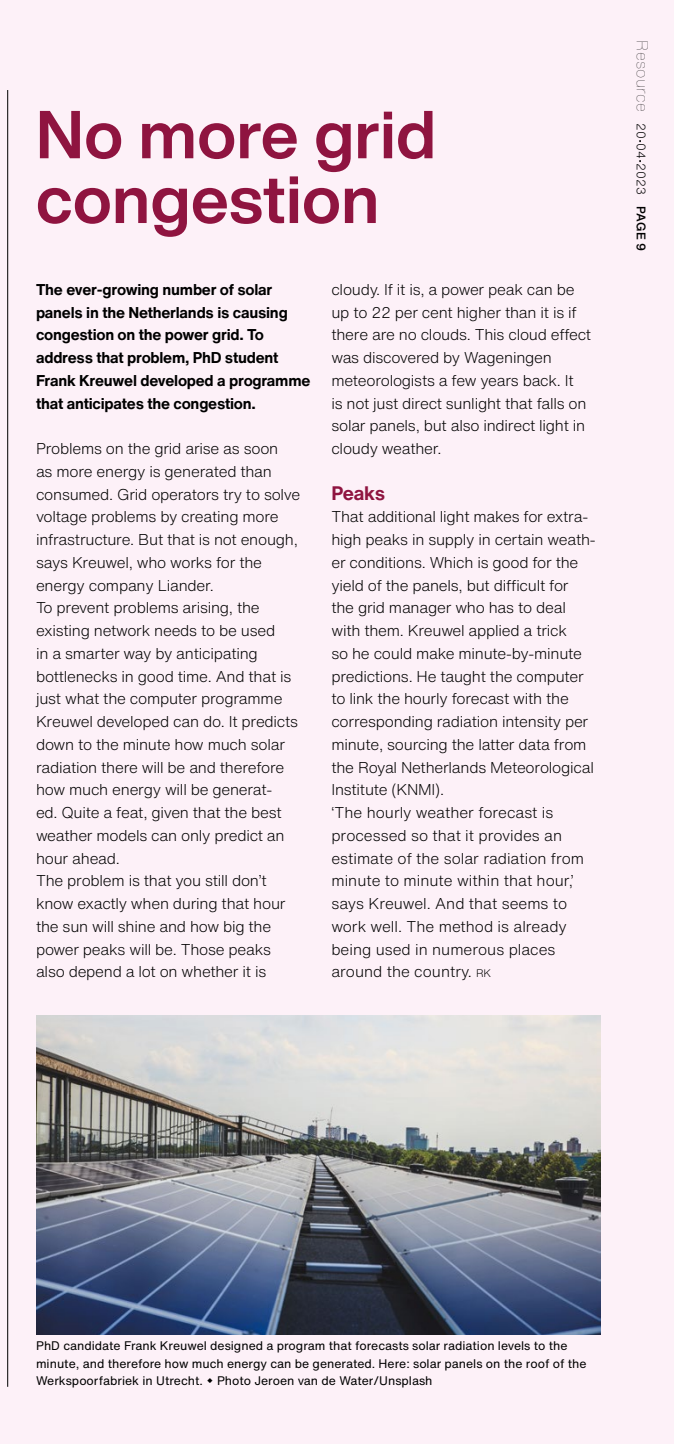
<style>
.page{position:relative;width:674px;height:1444px;background:#fff}
.page>*{position:absolute;margin:0;border:0;box-sizing:border-box;transform-origin:0 0}
.NW_Kop_HND_Light_20p{font:700 66.5px/64.8px "Helvetica Now Display";letter-spacing:.01em;color:#8f1440}
.Tussenkop_HNT_Light{font:700 19.25px "Helvetica Now Text";letter-spacing:-.015em;color:#8f1440}
.NW_Plat_HNT_bold_8_8{font:300 15.4px/22.8px "Helvetica Now Text";letter-spacing:-.015em;color:#000}
.Plat_Tiempos{font:700 15.4px/22.8px "Helvetica Now Text";letter-spacing:-.015em;color:#000}
.Fotobijschtift___cre{font:12.25px/17.5px "Helvetica Now Text";color:#000}
.t1{font:300 12.25px "Helvetica Now Text";letter-spacing:.01em;color:#000}
.s1{font-size:10.85px}
.s2{font-weight:100;font-size:15.75px}
.s3{font-weight:500}
</style>
<div class="page">
<div style="left:0;top:0;width:673px;height:1444px;background:#fdf1f8"></div>
<hr style="left:7px;top:90px;width:1px;height:1297px;background:#000">
<img style="left:36px;top:1016px;width:564px;height:319px">
<p class="NW_Kop_HND_Light_20p" style="left:36px;top:102px;width:401px">No more grid congestion</p>
<p class="Plat_Tiempos" style="left:36px;top:278px;width:276px">The ever-growing number of solar panels in the Netherlands is causing congestion on the power grid. To address that problem, PhD student Frank Kreuwel developed a programme that anticipates the congestion.</p>
<p class="NW_Plat_HNT_bold_8_8" style="left:36px;top:437px;width:266px">Problems on the grid arise as soon<br>as more energy is generated than consumed. Grid operators try to solve voltage problems by creating more infrastructure. But that is not enough, says Kreuwel, who works for the energy company Liander.</p>
<p class="NW_Plat_HNT_bold_8_8" style="left:36px;top:596px;width:263px">To prevent problems arising, the existing network needs to be used<br>in a smarter way by anticipating bottlenecks in good time. And that is just what the computer programme<br>Kreuwel developed can do. It predicts down to the minute how much solar radiation there will be and therefore how much energy will be generat-<br>ed. Quite a feat, given that the best weather models can only predict an hour ahead.</p>
<p class="NW_Plat_HNT_bold_8_8" style="left:36px;top:869px;width:251px">The problem is that you still don’t know exactly when during that hour the sun will shine and how big the power peaks will be. Those peaks also depend a lot on whether it is</p>
<p class="NW_Plat_HNT_bold_8_8" style="left:331px;top:277px;width:261px">cloudy. If it is, a power peak can be up to 22 per cent higher than it is if there are no clouds. This cloud effect was discovered by Wageningen meteorologists a few years back. It<br>is not just direct sunlight that falls on solar panels, but also indirect light in cloudy weather.</p>
<p class="Tussenkop_HNT_Light" style="left:331px;top:478px;width:55px">Peaks</p>
<p class="NW_Plat_HNT_bold_8_8" style="left:331px;top:505px;width:265px">That additional light makes for extra&shy;high peaks in supply in certain weath&shy;er conditions. Which is good for the yield of the panels, but difficult for<br>the grid manager who has to deal with them. Kreuwel applied a trick<br>so he could make minute-by-minute predictions. He taught the computer to link the hourly forecast with the corresponding radiation intensity per minute, sourcing the latter data from the Royal Netherlands Meteorological Institute (KNMI).</p>
<p class="NW_Plat_HNT_bold_8_8" style="left:331px;top:801px;width:254px">‘The hourly weather forecast is processed so that it provides an estimate of the solar radiation from minute to minute within that hour,’ says Kreuwel. And that seems to work well. The method is already being used in numerous places around the country. <span class="s1">rk</span></p>
<p class="t1" style="left:650px;top:40px;width:212px;rotate:90deg"><span class="s2">Resource</span> 20•04•2023 <span class="s3">PAGE 9</span></p>
<p class="Fotobijschtift___cre" style="left:36px;top:1337px;width:551px">PhD candidate Frank Kreuwel designed a program that forecasts solar radiation levels to the minute, and therefore how much energy can be generated. Here: solar panels on the roof of the<br>Werkspoorfabriek in Utrecht. Photo Jeroen van de Water/Unsplash</p>
</div>
